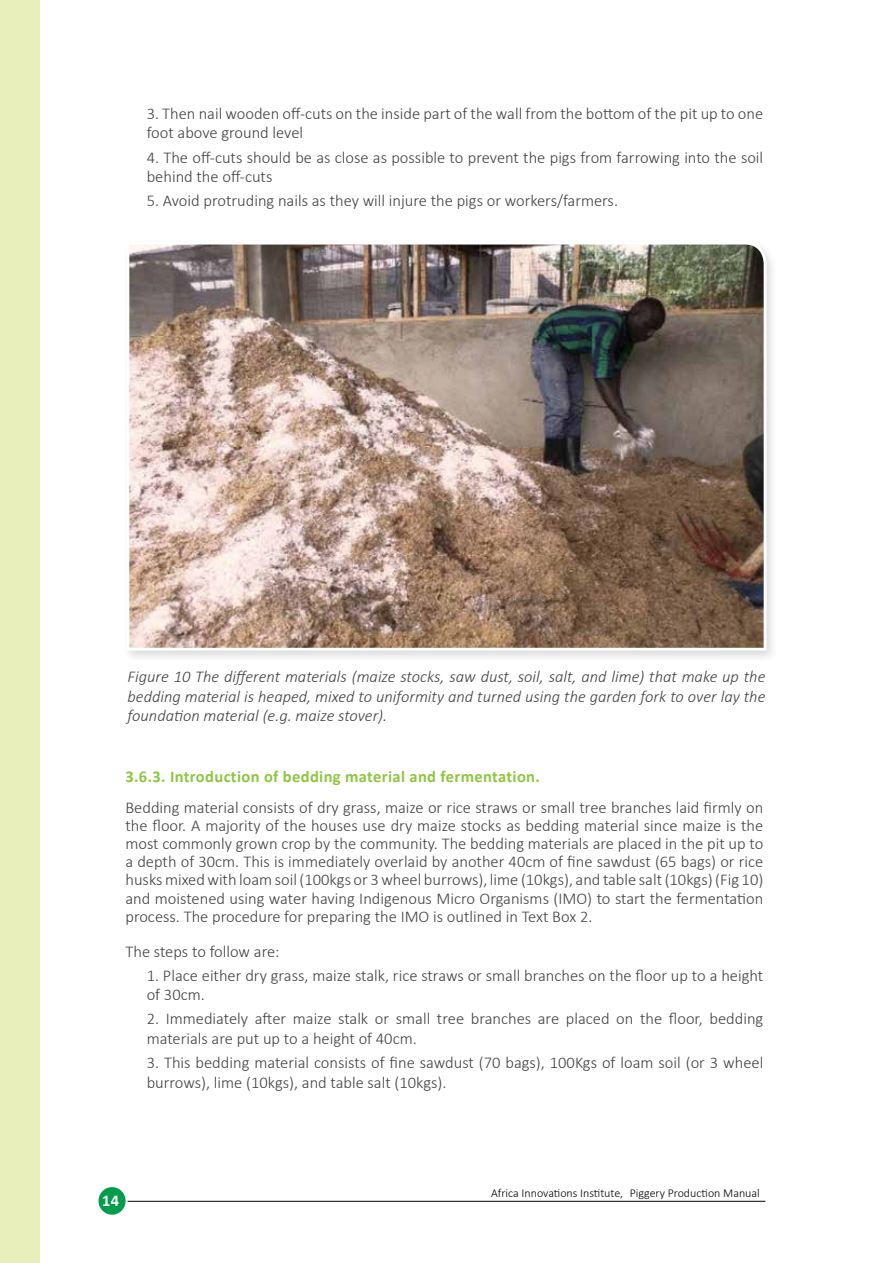
<style>
.page{position:relative;width:893px;height:1263px;background:#fff}
.page>*{position:absolute;margin:0;border:0;box-sizing:border-box;transform-origin:0 0}
.t1{font:300 16.5px/18.1px "Calibri";color:#414042}
.t2{font:italic 300 16.5px/19.8px "Calibri";color:#414042;text-align:justify}
.t3{font:700 16.5px "Calibri";letter-spacing:.02em;color:#8dc63f}
.t4{font:700 16.5px "Calibri";color:#fff}
.t5{font:300 12px "Calibri";color:#000}
</style>
<div class="page">
<div style="left:0;top:0;width:40px;height:1263px;background:#e8efbb"></div>
<hr style="left:128px;top:1201px;width:637px;height:1px;background:#000">
<div style="left:99px;top:1187px;width:27px;height:28px;background:#009e4b;border-radius:50%"></div>
<div style="left:122px;top:238px;width:657px;height:425px;background:#000;opacity:.14"></div>
<img style="left:125px;top:240px;width:643px;height:412px">
<p class="t1" style="left:147px;top:103px;width:618px;line-height:19.8px">3. Then nail wooden off-cuts on the inside part of the wall from the bottom of the pit up to one foot above ground level</p>
<p class="t1" style="left:147px;top:147px;width:618px;line-height:19.8px">4. The off-cuts should be as close as possible to prevent the pigs from farrowing into the soil behind the off-cuts</p>
<p class="t1" style="left:147px;top:192px;width:473px">5. Avoid protruding nails as they will injure the pigs or workers/farmers.</p>
<p class="t2" style="left:128px;top:666px;width:639px">Figure 10 The different materials (maize stocks, saw dust, soil, salt, and lime) that make up the bedding material is heaped, mixed to uniformity and turned using the garden fork to over lay the foundation material (e.g. maize stover).</p>
<p class="t3" style="left:125px;top:766px;width:416px">3.6.3. Introduction of bedding material and fermentation.</p>
<p class="t1" style="left:125px;top:798px;width:639px;text-align:justify">Bedding material consists of dry grass, maize or rice straws or small tree branches laid firmly on the floor. A majority of the houses use dry maize stocks as bedding material since maize is the most commonly grown crop by the community. The bedding materials are placed in the pit up to a depth of 30cm. This is immediately overlaid by another 40cm of fine sawdust (65 bags) or rice husks mixed with loam soil (100kgs or 3 wheel burrows), lime (10kgs), and table salt (10kgs) (Fig 10) and moistened using water having Indigenous Micro Organisms (IMO) to start the fermentation process. The procedure for preparing the IMO is outlined in Text Box 2.</p>
<p class="t1" style="left:125px;top:942px;width:156px">The steps to follow are:</p>
<p class="t1" style="left:147px;top:965px;width:618px;line-height:19.8px">1. Place either dry grass, maize stalk, rice straws or small branches on the floor up to a height of 30cm.</p>
<p class="t1" style="left:147px;top:1009px;width:618px;line-height:19.8px">2. Immediately after maize stalk or small tree branches are placed on the floor, bedding materials are put up to a height of 40cm.</p>
<p class="t1" style="left:147px;top:1053px;width:618px;line-height:19.8px">3. This bedding material consists of fine sawdust (70 bags), 100Kgs of loam soil (or 3 wheel burrows), lime (10kgs), and table salt (10kgs).</p>
<p class="t4" style="left:102px;top:1189px;width:18px">14</p>
<p class="t5" style="left:491px;top:1185px;width:270px">Africa Innovations Institute, Piggery Production Manual</p>
</div>
